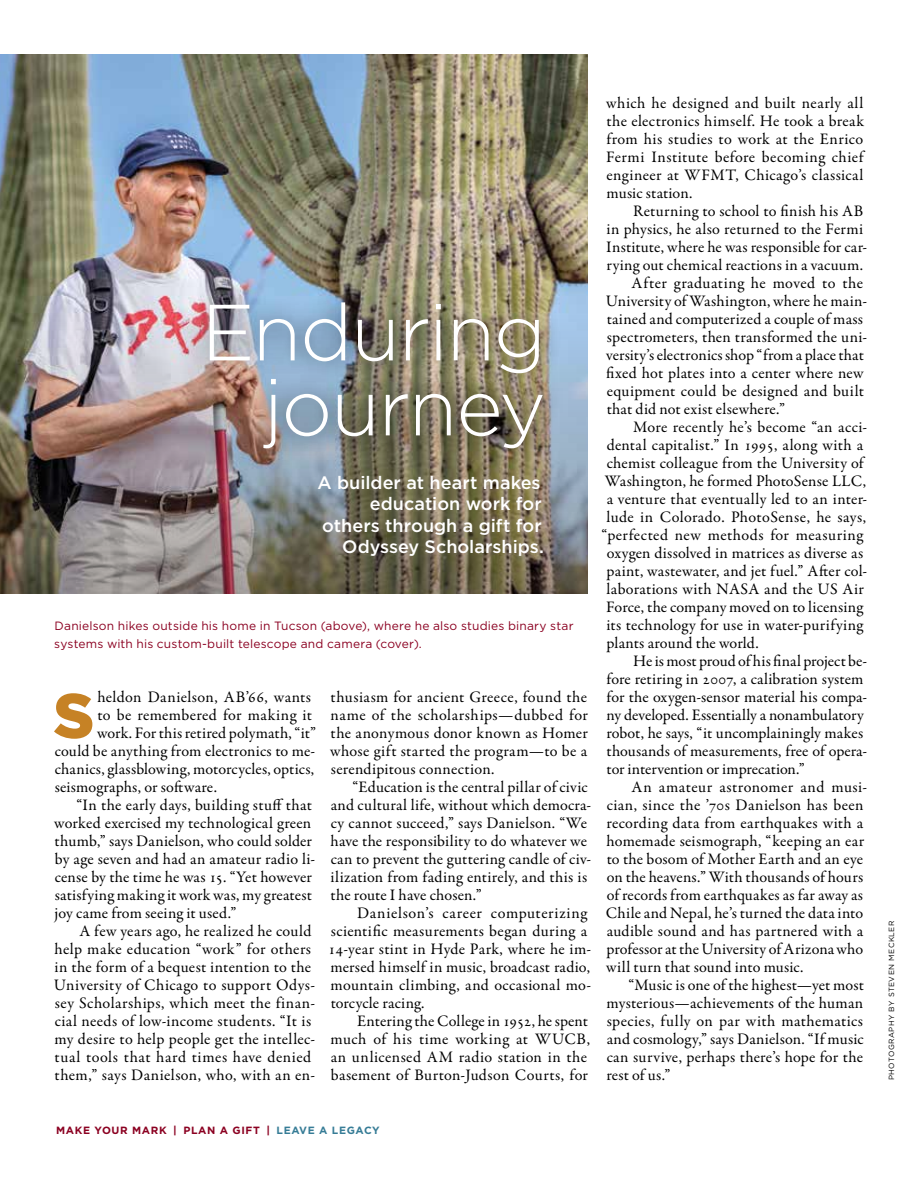
<style>
.page{position:relative;width:918px;height:1188px;background:#fff}
.page>*{position:absolute;margin:0;border:0;box-sizing:border-box;transform-origin:0 0}
.t1{font:300 79.5px/75px "Gotham";letter-spacing:-.02em;color:#fff;text-align:right}
.t2{font:900 62.85px "Gotham";color:#c68225}
.t3{font:500 18px/21.6px "Gotham";color:#fff;text-align:right}
.t4{font:16.2px/18px "Garamond Premr Pro";letter-spacing:.015em;color:#000}
.t5{font:16.2px "Garamond Premr Pro";letter-spacing:-.005em;color:#000}
.t6{font:16.2px "Garamond Premr Pro";letter-spacing:-.01em;color:#000}
.t7{font:12px/18px "Gotham";letter-spacing:.015em;color:#8b0021}
.t8{font:700 10.5px "Gotham";letter-spacing:.06em;color:#8b0021}
.t9{font:7.5px "Gotham";letter-spacing:.06em;color:#000}
.s1{color:#367c96}
</style>
<div class="page">
<img style="left:0;top:54px;width:588px;height:230px">
<img style="left:0;top:284px;width:588px;height:310px">
<div style="left:187px;top:282px;width:376px;height:188px;background:#000;opacity:.75"></div>
<h1 class="t1" style="left:202px;top:293px;width:346px">Enduring journey</h1>
<p class="t3" style="left:318px;top:471px;width:228px">A builder at heart makes education work for others through a gift for<br>Odyssey Scholarships.</p>
<p class="t7" style="left:54px;top:616px;width:521px">Danielson hikes outside his home in Tucson (above), where he also studies binary star systems with his custom-built telescope and camera (cover).</p>
<h2 class="t2" style="left:53px;top:672px;width:42px">S</h2>
<p class="t4" style="left:97px;top:688px;width:215px">heldon Danielson, AB’66, wants</p>
<p class="t4" style="left:97px;top:706px;width:216px">to be remembered for making it</p>
<p class="t4" style="left:97px;top:724px;width:221px">work. For this retired polymath, “it”</p>
<p class="t4" style="left:55px;top:742px;width:262px">could be anything from electronics to me-</p>
<p class="t4" style="left:55px;top:760px;width:261px">chanics, glassblowing, motorcycles, optics,</p>
<p class="t4" style="left:55px;top:778px;width:164px">seismographs, or software.</p>
<p class="t4" style="left:76px;top:796px;width:237px">“In the early days, building stuff that</p>
<p class="t4" style="left:54px;top:814px;width:259px">worked exercised my technological green</p>
<p class="t4" style="left:55px;top:832px;width:259px">thumb,” says Danielson, who could solder</p>
<p class="t4" style="left:55px;top:850px;width:262px">by age seven and had an amateur radio li-</p>
<p class="t4" style="left:55px;top:868px;width:259px">cense by the time he was 15. “Yet however</p>
<p class="t4" style="left:55px;top:886px;width:259px">satisfying making it work was, my greatest</p>
<p class="t4" style="left:55px;top:904px;width:183px">joy came from seeing it used.”</p>
<p class="t4" style="left:80px;top:922px;width:233px">A few years ago, he realized he could</p>
<p class="t4" style="left:55px;top:940px;width:258px">help make education “work” for others</p>
<p class="t4" style="left:55px;top:958px;width:258px">in the form of a bequest intention to the</p>
<p class="t4" style="left:54px;top:976px;width:263px">University of Chicago to support Odys-</p>
<p class="t4" style="left:55px;top:994px;width:262px">sey Scholarships, which meet the finan-</p>
<p class="t4" style="left:55px;top:1012px;width:258px">cial needs of low-income students. “It is</p>
<p class="t4" style="left:55px;top:1030px;width:262px">my desire to help people get the intellec-</p>
<p class="t4" style="left:55px;top:1048px;width:258px">tual tools that hard times have denied</p>
<p class="t4" style="left:55px;top:1066px;width:262px">them,” says Danielson, who, with an en-</p>
<p class="t4" style="left:330px;top:688px;width:259px;text-align:justify">thusiasm for ancient Greece, found the name of the scholarships—dubbed for the anonymous donor known as Homer whose gift started the program—to be a serendipitous connection.</p>
<p class="t4" style="left:331px;top:778px;width:262px;text-indent:22px">“Education is the central pillar of civic and cultural life, without which democra&shy;cy cannot succeed,” says Danielson. “We have the responsibility to do whatever we can to prevent the guttering candle of civ&shy;ilization from fading entirely, and this is the route I have chosen.”</p>
<p class="t4" style="left:328px;top:904px;width:265px;text-indent:29px">Danielson’s career computerizing scientific measurements began during a 14-year stint in Hyde Park, where he im&shy;mersed himself in music, broadcast radio, mountain climbing, and occasional mo&shy;torcycle racing.</p>
<p class="t4" style="left:331px;top:1012px;width:261px;text-indent:27px">Entering the College in 1952, he spent much of his time working at WUCB, an unlicensed AM radio station in the basement of Burton-Judson Courts, for</p>
<p class="t4" style="left:606px;top:94px;width:259px;text-align:justify">which he designed and built nearly all the electronics himself. He took a break from his studies to work at the Enrico Fermi Institute before becoming chief engineer at WFMT, Chicago’s classical music station.</p>
<p class="t4" style="left:633px;top:202px;width:232px">Returning to school to finish his AB</p>
<p class="t4" style="left:607px;top:220px;width:258px">in physics, he also returned to the Fermi</p>
<p class="t4" style="left:606px;top:238px;width:263px">Institute, where he was responsible for car-</p>
<p class="t4" style="left:606px;top:256px;width:258px">rying out chemical reactions in a vacuum.</p>
<p class="t4" style="left:632px;top:274px;width:233px">After graduating he moved to the</p>
<p class="t4" style="left:606px;top:292px;width:263px">University of Washington, where he main-</p>
<p class="t4" style="left:607px;top:310px;width:258px">tained and computerized a couple of mass</p>
<p class="t4" style="left:607px;top:328px;width:262px">spectrometers, then transformed the uni-</p>
<p class="t4" style="left:606px;top:346px;width:259px">versity’s electronics shop “from a place that</p>
<p class="t4" style="left:606px;top:364px;width:259px">fixed hot plates into a center where new</p>
<p class="t4" style="left:607px;top:382px;width:259px">equipment could be designed and built</p>
<p class="t4" style="left:607px;top:400px;width:180px">that did not exist elsewhere.”</p>
<p class="t4" style="left:633px;top:418px;width:236px">More recently he’s become “an acci-</p>
<p class="t4" style="left:607px;top:436px;width:258px">dental capitalist.” In 1995, along with a</p>
<p class="t4" style="left:607px;top:454px;width:258px">chemist colleague from the University of</p>
<p class="t4" style="left:605px;top:472px;width:263px">Washington, he formed PhotoSense LLC,</p>
<p class="t4" style="left:607px;top:490px;width:262px">a venture that eventually led to an inter-</p>
<p class="t4" style="left:607px;top:508px;width:261px">lude in Colorado. PhotoSense, he says,</p>
<p class="t4" style="left:601px;top:526px;width:263px">“perfected new methods for measuring</p>
<p class="t4" style="left:607px;top:544px;width:258px">oxygen dissolved in matrices as diverse as</p>
<p class="t4" style="left:607px;top:562px;width:262px">paint, wastewater, and jet fuel.” After col-</p>
<p class="t4" style="left:607px;top:580px;width:259px">laborations with NASA and the US Air</p>
<p class="t4" style="left:606px;top:598px;width:259px">Force, the company moved on to licensing</p>
<p class="t4" style="left:607px;top:616px;width:258px">its technology for use in water-purifying</p>
<p class="t4" style="left:607px;top:634px;width:154px">plants around the world.</p>
<p class="t5" style="left:633px;top:651px;width:236px">He is most proud of his final project be-</p>
<p class="t4" style="left:607px;top:670px;width:258px">fore retiring in 2007, a calibration system</p>
<p class="t4" style="left:607px;top:688px;width:262px">for the oxygen-sensor material his compa-</p>
<p class="t4" style="left:607px;top:706px;width:259px">ny developed. Essentially a nonambulatory</p>
<p class="t4" style="left:606px;top:724px;width:258px">robot, he says, “it uncomplainingly makes</p>
<p class="t4" style="left:607px;top:742px;width:262px">thousands of measurements, free of opera-</p>
<p class="t6" style="left:607px;top:759px;width:200px">tor intervention or imprecation.”</p>
<p class="t4" style="left:632px;top:778px;width:237px">An amateur astronomer and musi-</p>
<p class="t4" style="left:607px;top:796px;width:258px">cian, since the ’70s Danielson has been</p>
<p class="t4" style="left:606px;top:814px;width:258px">recording data from earthquakes with a</p>
<p class="t4" style="left:607px;top:832px;width:259px">homemade seismograph, “keeping an ear</p>
<p class="t4" style="left:607px;top:850px;width:258px">to the bosom of Mother Earth and an eye</p>
<p class="t4" style="left:607px;top:868px;width:258px">on the heavens.” With thousands of hours</p>
<p class="t4" style="left:607px;top:886px;width:258px">of records from earthquakes as far away as</p>
<p class="t4" style="left:606px;top:904px;width:259px">Chile and Nepal, he’s turned the data into</p>
<p class="t4" style="left:607px;top:922px;width:258px">audible sound and has partnered with a</p>
<p class="t4" style="left:607px;top:940px;width:258px">professor at the University of Arizona who</p>
<p class="t4" style="left:606px;top:958px;width:199px">will turn that sound into music.</p>
<p class="t4" style="left:628px;top:976px;width:237px">“Music is one of the highest—yet most</p>
<p class="t4" style="left:607px;top:994px;width:258px">mysterious—achievements of the human</p>
<p class="t4" style="left:607px;top:1012px;width:258px">species, fully on par with mathematics</p>
<p class="t4" style="left:607px;top:1030px;width:259px">and cosmology,” says Danielson. “If music</p>
<p class="t4" style="left:607px;top:1048px;width:258px">can survive, perhaps there’s hope for the</p>
<p class="t4" style="left:606px;top:1066px;width:66px">rest of us.”</p>
<p class="t8" style="left:56px;top:1123px;width:325px">MAKE YOUR MARK | PLAN A GIFT | <span class="s1">LEAVE A LEGACY</span></p>
<p class="t9" style="left:887px;top:1080px;width:161px;rotate:-90deg">PHOTOGRAPHY BY STEVEN MECKLER</p>
</div>
